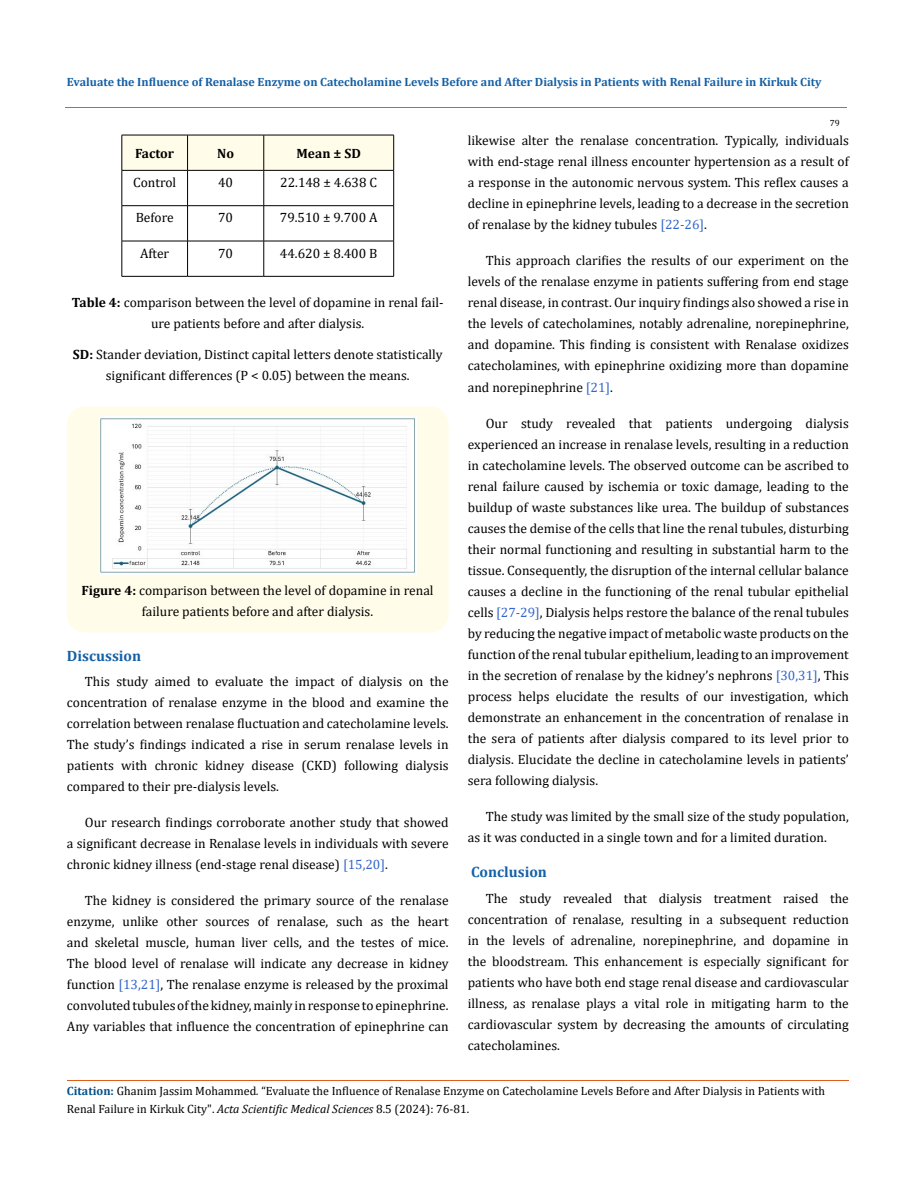
<style>
.page{position:relative;width:917px;height:1188px;background:#fff}
.page>*{position:absolute;margin:0;border:0;box-sizing:border-box;transform-origin:0 0}
.t1{font:700 15px "Cambria";color:#1560a6}
.t2{font:13.5px/21px "Cambria";color:#000;text-align:justify}
.t3{font:700 13.5px "Cambria";color:#000}
.t4{font:12px/18px "Cambria";color:#000}
.t5{font:700 12px "Cambria";color:#1560a6}
.t6{font:9px "Cambria";color:#000}
.s1{font-weight:700}
.s2{color:#36c}
.s3{font-weight:700;color:#035089}
.s4{font-style:italic}
</style>
<div class="page">
<div style="left:123px;top:136px;width:270px;height:34px;background:#fffde9"></div>
<hr style="left:264px;top:135px;width:130px;height:1px;background:#000">
<hr style="left:393px;top:135px;width:1px;height:35px;background:#000">
<hr style="left:187px;top:135px;width:77px;height:1px;background:#000">
<hr style="left:263px;top:135px;width:1px;height:35px;background:#000">
<hr style="left:122px;top:135px;width:65px;height:1px;background:#000">
<hr style="left:187px;top:135px;width:1px;height:35px;background:#000">
<hr style="left:122px;top:135px;width:1px;height:35px;background:#000">
<hr style="left:264px;top:170px;width:130px;height:1px;background:#000">
<hr style="left:393px;top:171px;width:1px;height:35px;background:#000">
<hr style="left:187px;top:170px;width:77px;height:1px;background:#000">
<hr style="left:263px;top:171px;width:1px;height:35px;background:#000">
<hr style="left:122px;top:170px;width:65px;height:1px;background:#000">
<hr style="left:187px;top:171px;width:1px;height:35px;background:#000">
<hr style="left:122px;top:171px;width:1px;height:35px;background:#000">
<hr style="left:264px;top:205px;width:130px;height:1px;background:#000">
<hr style="left:393px;top:206px;width:1px;height:35px;background:#000">
<hr style="left:187px;top:205px;width:77px;height:1px;background:#000">
<hr style="left:263px;top:206px;width:1px;height:35px;background:#000">
<hr style="left:122px;top:205px;width:65px;height:1px;background:#000">
<hr style="left:187px;top:206px;width:1px;height:35px;background:#000">
<hr style="left:122px;top:206px;width:1px;height:35px;background:#000">
<hr style="left:264px;top:241px;width:130px;height:1px;background:#000">
<hr style="left:393px;top:241px;width:1px;height:35px;background:#000">
<hr style="left:187px;top:241px;width:77px;height:1px;background:#000">
<hr style="left:263px;top:241px;width:1px;height:35px;background:#000">
<hr style="left:122px;top:241px;width:65px;height:1px;background:#000">
<hr style="left:187px;top:241px;width:1px;height:35px;background:#000">
<hr style="left:122px;top:241px;width:1px;height:35px;background:#000">
<hr style="left:264px;top:276px;width:130px;height:1px;background:#000">
<hr style="left:187px;top:276px;width:77px;height:1px;background:#000">
<hr style="left:122px;top:276px;width:65px;height:1px;background:#000">
<div style="left:67px;top:406px;width:381px;height:226px;background:#fffde9;border-radius:18px"></div>
<img style="left:99px;top:417px;width:317px;height:158px">
<hr style="left:65px;top:108px;width:782px;height:1px;background:#e05d1a">
<hr style="left:67px;top:1080px;width:781px;height:1px;background:#e05d1a">
<p class="t5" style="left:67px;top:73px;width:756px">Evaluate the Influence of Renalase Enzyme on Catecholamine Levels Before and After Dialysis in Patients with Renal Failure in Kirkuk City</p>
<p class="t6" style="left:829px;top:118px;width:11px">79</p>
<p class="t3" style="left:135px;top:144px;width:41px">Factor</p>
<p class="t3" style="left:217px;top:144px;width:18px">No</p>
<p class="t3" style="left:296px;top:144px;width:66px">Mean ± SD</p>
<p class="t2" style="left:133px;top:172px;width:45px">Control</p>
<p class="t2" style="left:218px;top:172px;width:16px">40</p>
<p class="t2" style="left:280px;top:172px;width:98px">22.148 ± 4.638 C</p>
<p class="t2" style="left:136px;top:207px;width:39px">Before</p>
<p class="t2" style="left:218px;top:207px;width:16px">70</p>
<p class="t2" style="left:280px;top:207px;width:99px">79.510 ± 9.700 A</p>
<p class="t2" style="left:140px;top:242px;width:31px">After</p>
<p class="t2" style="left:218px;top:242px;width:16px">70</p>
<p class="t2" style="left:280px;top:242px;width:99px">44.620 ± 8.400 B</p>
<p class="t2" style="left:72px;top:291px;width:373px;text-align:center"><span class="s1">Table 4:</span> comparison between the level of dopamine in renal fail&shy;ure patients before and after dialysis.</p>
<p class="t2" style="left:73px;top:344px;width:371px;text-align:center"><span class="s1">SD:</span> Stander deviation, Distinct capital letters denote statistically significant differences (P &lt; 0.05) between the means.</p>
<p class="t2" style="left:81px;top:580px;width:353px;text-align:center"><span class="s1">Figure 4:</span> comparison between the level of dopamine in renal failure patients before and after dialysis.</p>
<p class="t1" style="left:67px;top:645px;width:76px">Discussion</p>
<p class="t2" style="left:67px;top:671px;width:383px;text-indent:18px">This study aimed to evaluate the impact of dialysis on the concentration of renalase enzyme in the blood and examine the correlation between renalase fluctuation and catecholamine levels.<br>The study’s findings indicated a rise in serum renalase levels in patients with chronic kidney disease (CKD) following dialysis compared to their pre-dialysis levels.</p>
<p class="t2" style="left:67px;top:812px;width:383px;text-indent:18px">Our research findings corroborate another study that showed a significant decrease in Renalase levels in individuals with severe chronic kidney illness (end-stage renal disease) <span class="s2">[15,20]</span>.</p>
<p class="t2" style="left:67px;top:890px;width:383px;text-indent:18px">The kidney is considered the primary source of the renalase enzyme, unlike other sources of renalase, such as the heart and skeletal muscle, human liver cells, and the testes of mice.<br>The blood level of renalase will indicate any decrease in kidney function <span class="s2">[13,21]</span>, The renalase enzyme is released by the proximal convoluted tubules of the kidney, mainly in response to epinephrine.<br>Any variables that influence the concentration of epinephrine can</p>
<p class="t2" style="left:468px;top:130px;width:382px">likewise alter the renalase concentration. Typically, individuals with end-stage renal illness encounter hypertension as a result of a response in the autonomic nervous system. This reflex causes a decline in epinephrine levels, leading to a decrease in the secretion of renalase by the kidney tubules <span class="s2">[22-26]</span>.</p>
<p class="t2" style="left:468px;top:250px;width:382px;text-indent:18px">This approach clarifies the results of our experiment on the levels of the renalase enzyme in patients suffering from end stage renal disease, in contrast. Our inquiry findings also showed a rise in the levels of catecholamines, notably adrenaline, norepinephrine, and dopamine. This finding is consistent with Renalase oxidizes catecholamines, with epinephrine oxidizing more than dopamine and norepinephrine <span class="s2">[21]</span>.</p>
<p class="t2" style="left:468px;top:412px;width:382px;text-indent:18px">Our study revealed that patients undergoing dialysis experienced an increase in renalase levels, resulting in a reduction in catecholamine levels. The observed outcome can be ascribed to renal failure caused by ischemia or toxic damage, leading to the buildup of waste substances like urea. The buildup of substances causes the demise of the cells that line the renal tubules, disturbing their normal functioning and resulting in substantial harm to the tissue. Consequently, the disruption of the internal cellular balance causes a decline in the functioning of the renal tubular epithelial cells <span class="s2">[27-29]</span>, Dialysis helps restore the balance of the renal tubules by reducing the negative impact of metabolic waste products on the function of the renal tubular epithelium, leading to an improvement in the secretion of renalase by the kidney’s nephrons <span class="s2">[30,31]</span>, This process helps elucidate the results of our investigation, which demonstrate an enhancement in the concentration of renalase in the sera of patients after dialysis compared to its level prior to dialysis. Elucidate the decline in catecholamine levels in patients’ sera following dialysis.</p>
<p class="t2" style="left:468px;top:805px;width:382px;text-indent:18px">The study was limited by the small size of the study population, as it was conducted in a single town and for a limited duration.</p>
<p class="t1" style="left:471px;top:862px;width:77px">Conclusion</p>
<p class="t2" style="left:468px;top:888px;width:382px;text-indent:18px">The study revealed that dialysis treatment raised the concentration of renalase, resulting in a subsequent reduction in the levels of adrenaline, norepinephrine, and dopamine in the bloodstream. This enhancement is especially significant for patients who have both end stage renal disease and cardiovascular illness, as renalase plays a vital role in mitigating harm to the cardiovascular system by decreasing the amounts of circulating catecholamines.</p>
<p class="t4" style="left:67px;top:1082px;width:759px"><span class="s3">Citation:</span> Ghanim Jassim Mohammed<span class="s4">.</span> “Evaluate the Influence of Renalase Enzyme on Catecholamine Levels Before and After Dialysis in Patients with<br>Renal Failure in Kirkuk City". <span class="s4">Acta Scientific Medical Sciences</span> 8.5 (2024): 76-81.</p>
</div>
